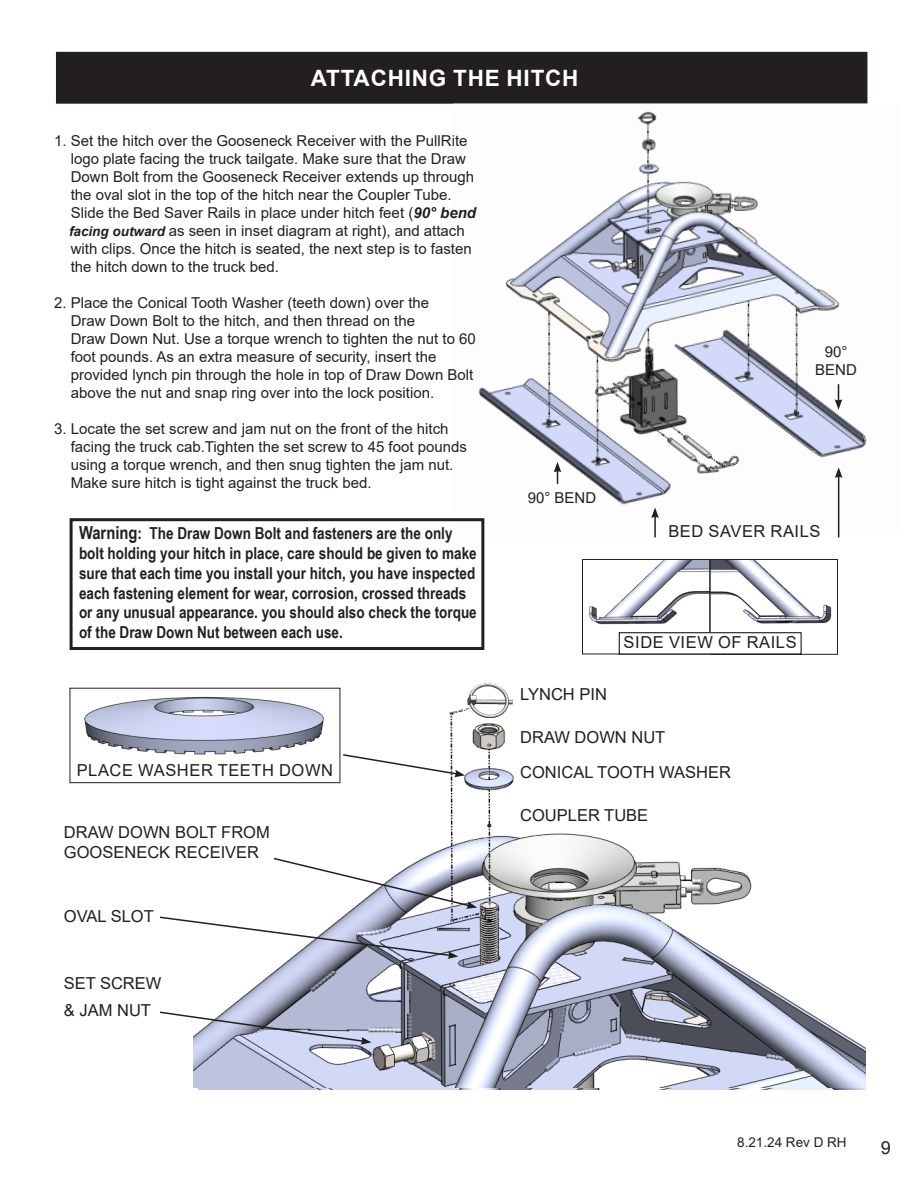
<style>
.page{position:relative;width:918px;height:1188px;background:#fff}
.page>*{position:absolute;margin:0;border:0;box-sizing:border-box;transform-origin:0 0}
.t1{font:700 22.5px "Arial";letter-spacing:.035em;color:#fff}
.t2{font:19.5px "Arial";color:#231f20}
.t3{font:18px "Arial";color:#231f20}
.t4{font:700 16.5px/19.8px "Arial Narrow";color:#231f20}
.t5{font:16.5px/27px "Arial";color:#231f20}
.t6{font:16.5px "Arial";letter-spacing:.035em;color:#231f20}
.t7{font:15px "Arial";color:#231f20}
.t8{font:13.5px "Arial";color:#231f20}
.s1{font-weight:700;font-style:italic}
.s2{font-weight:700;font-style:italic;font-size:13.5px}
.s3{font-size:18px}
</style>
<div class="page">
<div style="left:57px;top:53px;width:810px;height:50px;background:#231f20"></div>
<div style="left:56px;top:52px;width:811px;height:52px;border:2px solid #231f20"></div>
<img style="left:194px;top:687px;width:672px;height:400px">
<svg style="left:160px;top:1011px;width:211px;height:34px"></svg>
<svg style="left:272px;top:857px;width:205px;height:52px"></svg>
<svg style="left:160px;top:916px;width:298px;height:43px"></svg>
<img style="left:467px;top:683px;width:53px;height:34px">
<svg style="left:451px;top:706px;width:20px;height:9px"></svg>
<img style="left:84px;top:690px;width:254px;height:91px">
<div style="left:70px;top:688px;width:270px;height:95px;border:1px solid #231f20"></div>
<svg style="left:341px;top:753px;width:124px;height:24px"></svg>
<img style="left:479px;top:111px;width:388px;height:426px">
<hr style="left:838px;top:476px;width:1px;height:61px;background:#231f20">
<svg style="left:835px;top:467px;width:8px;height:11px"></svg>
<hr style="left:654px;top:516px;width:2px;height:21px;background:#231f20">
<svg style="left:651px;top:507px;width:8px;height:11px"></svg>
<svg style="left:554px;top:462px;width:7px;height:22px"></svg>
<svg style="left:835px;top:384px;width:7px;height:26px"></svg>
<div style="left:70px;top:518px;width:414px;height:132px;border:3px solid #231f20"></div>
<img style="left:589px;top:561px;width:243px;height:92px">
<div style="left:582px;top:559px;width:128px;height:95px;border:1px solid #231f20"></div>
<div style="left:710px;top:559px;width:128px;height:96px;border:1px solid #231f20"></div>
<div style="left:619px;top:633px;width:182px;height:21px;background:#fff"></div>
<p class="t1" style="left:311px;top:62px;width:269px">ATTACHING THE HITCH</p>
<p class="t7" style="left:54px;top:130px;width:415px">1. Set the hitch over the Gooseneck Receiver with the PullRite</p>
<p class="t7" style="left:71px;top:148px;width:397px">logo plate facing the truck tailgate. Make sure that the Draw</p>
<p class="t7" style="left:71px;top:166px;width:405px">Down Bolt from the Gooseneck Receiver extends up through</p>
<p class="t7" style="left:71px;top:184px;width:383px">the oval slot in the top of the hitch near the Coupler Tube.</p>
<p class="t7" style="left:71px;top:202px;width:407px">Slide the Bed Saver Rails in place under hitch feet (<span class="s1">90° bend</span></p>
<p class="t7" style="left:69px;top:220px;width:397px"><span class="s2">facing outward</span> as seen in inset diagram at right), and attach</p>
<p class="t7" style="left:71px;top:238px;width:403px">with clips. Once the hitch is seated, the next step is to fasten</p>
<p class="t7" style="left:71px;top:256px;width:210px">the hitch down to the truck bed.</p>
<p class="t7" style="left:54px;top:292px;width:377px">2. Place the Conical Tooth Washer (teeth down) over the</p>
<p class="t7" style="left:71px;top:310px;width:346px">Draw Down Bolt to the hitch, and then thread on the</p>
<p class="t7" style="left:71px;top:328px;width:407px">Draw Down Nut. Use a torque wrench to tighten the nut to 60</p>
<p class="t7" style="left:71px;top:346px;width:367px">foot pounds. As an extra measure of security, insert the</p>
<p class="t7" style="left:71px;top:364px;width:404px">provided lynch pin through the hole in top of Draw Down Bolt</p>
<p class="t7" style="left:71px;top:382px;width:365px">above the nut and snap ring over into the lock position.</p>
<p class="t7" style="left:54px;top:418px;width:396px">3. Locate the set screw and jam nut on the front of the hitch</p>
<p class="t7" style="left:71px;top:436px;width:398px">facing the truck cab.Tighten the set screw to 45 foot pounds</p>
<p class="t7" style="left:71px;top:454px;width:384px">using a torque wrench, and then snug tighten the jam nut.</p>
<p class="t7" style="left:71px;top:472px;width:302px">Make sure hitch is tight against the truck bed.</p>
<p class="t4" style="left:79px;top:523px;width:399px"><span class="s3">Warning</span>: The Draw Down Bolt and fasteners are the only bolt holding your hitch in place, care should be given to make sure that each time you install your hitch, you have inspected each fastening element for wear, corrosion, crossed threads or any unusual appearance. you should also check the torque of the Draw Down Nut between each use.</p>
<p class="t7" style="left:528px;top:487px;width:70px">90° BEND</p>
<p class="t7" style="left:825px;top:341px;width:24px">90°</p>
<p class="t7" style="left:815px;top:359px;width:43px">BEND</p>
<p class="t6" style="left:668px;top:520px;width:154px">BED SAVER RAILS</p>
<p class="t6" style="left:624px;top:631px;width:175px">SIDE VIEW OF RAILS</p>
<p class="t6" style="left:77px;top:759px;width:258px">PLACE WASHER TEETH DOWN</p>
<p class="t5" style="left:64px;top:819px;width:207px">DRAW DOWN BOLT FROM</p>
<p class="t5" style="left:64px;top:838px;width:197px">GOOSENECK RECEIVER</p>
<p class="t5" style="left:64px;top:903px;width:91px">OVAL SLOT</p>
<p class="t5" style="left:64px;top:970px;width:99px">SET SCREW &amp; JAM NUT</p>
<p class="t5" style="left:520px;top:680px;width:88px">LYNCH PIN</p>
<p class="t5" style="left:520px;top:723px;width:147px">DRAW DOWN NUT</p>
<p class="t5" style="left:520px;top:758px;width:212px">CONICAL TOOTH WASHER</p>
<p class="t5" style="left:520px;top:801px;width:130px">COUPLER TUBE</p>
<p class="t2" style="left:520px;top:729px;width:42px">NUT</p>
<p class="t2" style="left:520px;top:763px;width:251px">CONICAL TOOTH WASHER</p>
<p class="t8" style="left:737px;top:1132px;width:111px">8.21.24 Rev D RH</p>
<p class="t3" style="left:881px;top:1135px;width:12px">9</p>
</div>
